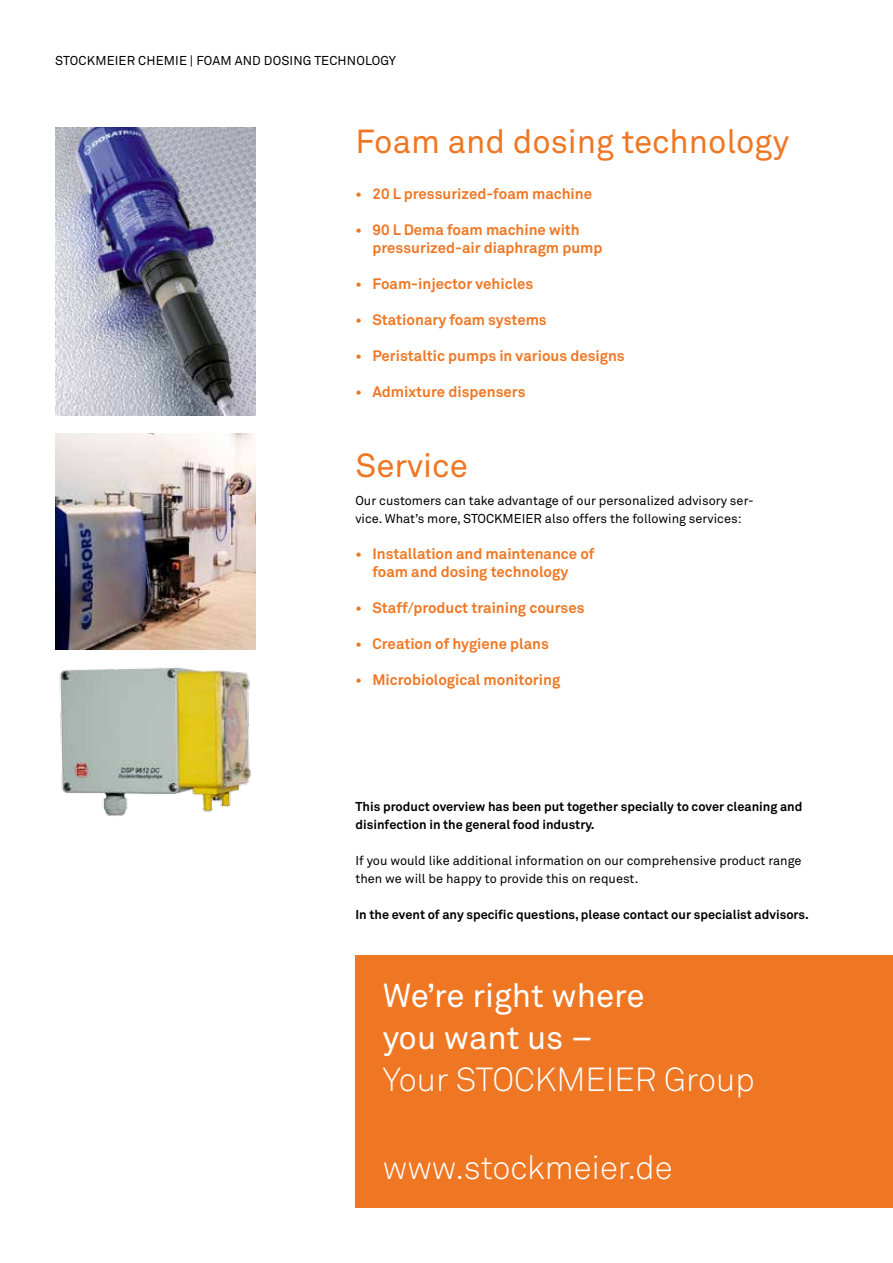
<style>
.page{position:relative;width:893px;height:1263px;background:#fff}
.page>*{position:absolute;margin:0;border:0;box-sizing:border-box;transform-origin:0 0}
.t1{font:300 33px "Akkurat Std";color:#fff}
.t2{font:33px "Akkurat Std";color:#ef7723}
.t3{font:33px/42px "Akkurat Std";color:#fff}
.t4{font:700 15px/18px "Akkurat Std";color:#ef7723}
.t5{font:12.75px/18px "Akkurat Std";color:#000}
.t6{font:700 12.75px/18px "Akkurat Std";color:#000}
</style>
<div class="page">
<div style="left:355px;top:956px;width:538px;height:252px;background:#ef7723"></div>
<img style="left:55px;top:127px;width:200px;height:288px">
<img style="left:59px;top:666px;width:192px;height:150px">
<img style="left:55px;top:433px;width:200px;height:216px">
<p class="t5" style="left:55px;top:52px;width:342px">STOCKMEIER CHEMIE | FOAM AND DOSING TECHNOLOGY</p>
<h1 class="t2" style="left:355px;top:122px;width:435px">Foam and dosing technology</h1>
<p class="t4" style="left:355px;top:185px;width:238px">• 20 L pressurized-foam machine</p>
<p class="t4" style="left:372px;top:221px;width:232px;text-indent:-17px">• 90 L Dema foam machine with pressurized-air diaphragm pump</p>
<p class="t4" style="left:355px;top:275px;width:179px">• Foam-injector vehicles</p>
<p class="t4" style="left:355px;top:311px;width:193px">• Stationary foam systems</p>
<p class="t4" style="left:355px;top:347px;width:271px">• Peristaltic pumps in various designs</p>
<p class="t4" style="left:355px;top:383px;width:172px">• Admixture dispensers</p>
<h1 class="t2" style="left:355px;top:446px;width:114px">Service</h1>
<p class="t5" style="left:355px;top:492px;width:400px">Our customers can take advantage of our personalized advisory ser&shy;vice. What’s more, STOCKMEIER also offers the following services:</p>
<p class="t4" style="left:355px;top:545px;width:241px;text-align:center">• Installation and maintenance of foam and dosing technology</p>
<p class="t4" style="left:355px;top:599px;width:231px">• Staff/product training courses</p>
<p class="t4" style="left:355px;top:635px;width:195px">• Creation of hygiene plans</p>
<p class="t4" style="left:355px;top:671px;width:206px">• Microbiological monitoring</p>
<p class="t6" style="left:355px;top:798px;width:448px">This product overview has been put together specially to cover cleaning and disinfection in the general food industry.</p>
<p class="t5" style="left:355px;top:852px;width:448px">If you would like additional information on our comprehensive product range then we will be happy to provide this on request.</p>
<p class="t6" style="left:355px;top:906px;width:455px">In the event of any specific questions, please contact our specialist advisors.</p>
<h1 class="t3" style="left:383px;top:975px;width:264px">We’re right where you want us –</h1>
<h1 class="t1" style="left:383px;top:1060px;width:373px">Your STOCKMEIER Group</h1>
<h1 class="t1" style="left:383px;top:1148px;width:291px">www.stockmeier.de</h1>
</div>
